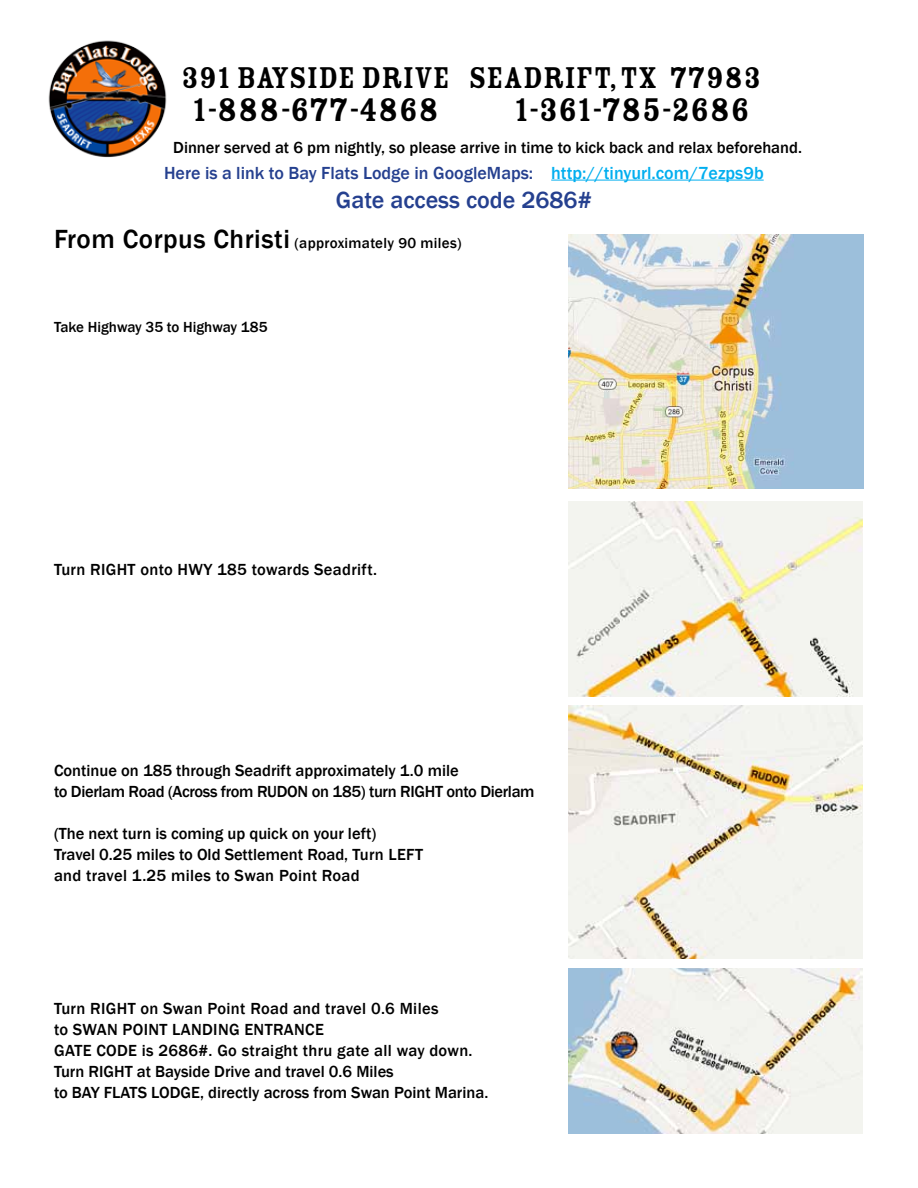
<style>
.page{position:relative;width:918px;height:1188px;background:#fff}
.page>*{position:absolute;margin:0;border:0;box-sizing:border-box;transform-origin:0 0}
.t1{font:36px "Rosewood Fill";color:#000}
.t2{font:33px "Rosewood Fill";color:#000}
.t3{font:500 24px "Franklin Gothic";color:#25408f}
.t4{font:500 18px "Franklin Gothic";color:#25408f}
.t5{font:500 16.5px/21px "Franklin Gothic";color:#000}
.t6{font:500 16.5px "Franklin Gothic";letter-spacing:.02em;color:#000}
.t7{font:500 15px "Franklin Gothic";letter-spacing:.02em;color:#000}
.t8{font:500 15px "Franklin Gothic";color:#000}
.s1{color:#00aeef}
.s2{font-size:27px}
</style>
<div class="page">
<img style="left:48px;top:40px;width:119px;height:118px">
<hr style="left:551px;top:180px;width:213px;height:1px;background:#00aeef">
<img style="left:568px;top:234px;width:296px;height:254px">
<img style="left:568px;top:502px;width:295px;height:194px">
<img style="left:568px;top:969px;width:295px;height:165px">
<img style="left:568px;top:705px;width:295px;height:253px">
<h2 class="t2" style="left:181px;top:59px;width:582px">391 BAYSIDE DRIVE SEADRIFT, TX 77983</h2>
<h1 class="t1" style="left:193px;top:90px;width:248px">1-888-677-4868</h1>
<h1 class="t1" style="left:514px;top:90px;width:237px">1-361-785-2686</h1>
<p class="t5" style="left:173px;top:137px;width:630px">Dinner served at 6 pm nightly, so please arrive in time to kick back and relax beforehand.</p>
<p class="t4" style="left:164px;top:162px;width:601px">Here is a link to Bay Flats Lodge in GoogleMaps: <span class="s1">http://tinyurl.com/7ezps9b</span></p>
<h3 class="t3" style="left:336px;top:185px;width:257px">Gate access code 2686#</h3>
<p class="t7" style="left:54px;top:234px;width:409px"><span class="s2">From Corpus Christi</span> (approximately 90 miles)</p>
<p class="t8" style="left:54px;top:318px;width:215px">Take Highway 35 to Highway 185</p>
<p class="t6" style="left:54px;top:559px;width:325px">Turn RIGHT onto HWY 185 towards Seadrift.</p>
<p class="t5" style="left:54px;top:760px;width:482px">Continue on 185 through Seadrift approximately 1.0 mile<br>to Dierlam Road (Across from RUDON on 185) turn right onto Dierlam</p>
<p class="t5" style="left:54px;top:823px;width:370px">(The next turn is coming up quick on your left)<br>Travel 0.25 miles to Old Settlement Road, Turn left and travel 1.25 miles to Swan Point Road</p>
<p class="t5" style="left:54px;top:998px;width:436px">Turn right on Swan Point Road and travel 0.6 Miles<br>to SWAN POINT LANDING ENTRANCE<br>GATE CODE is 2686#. Go straight thru gate all way down.<br>Turn right at Bayside Drive and travel 0.6 Miles<br>to BAY FLATS LODGE, directly across from Swan Point Marina.</p>
</div>
